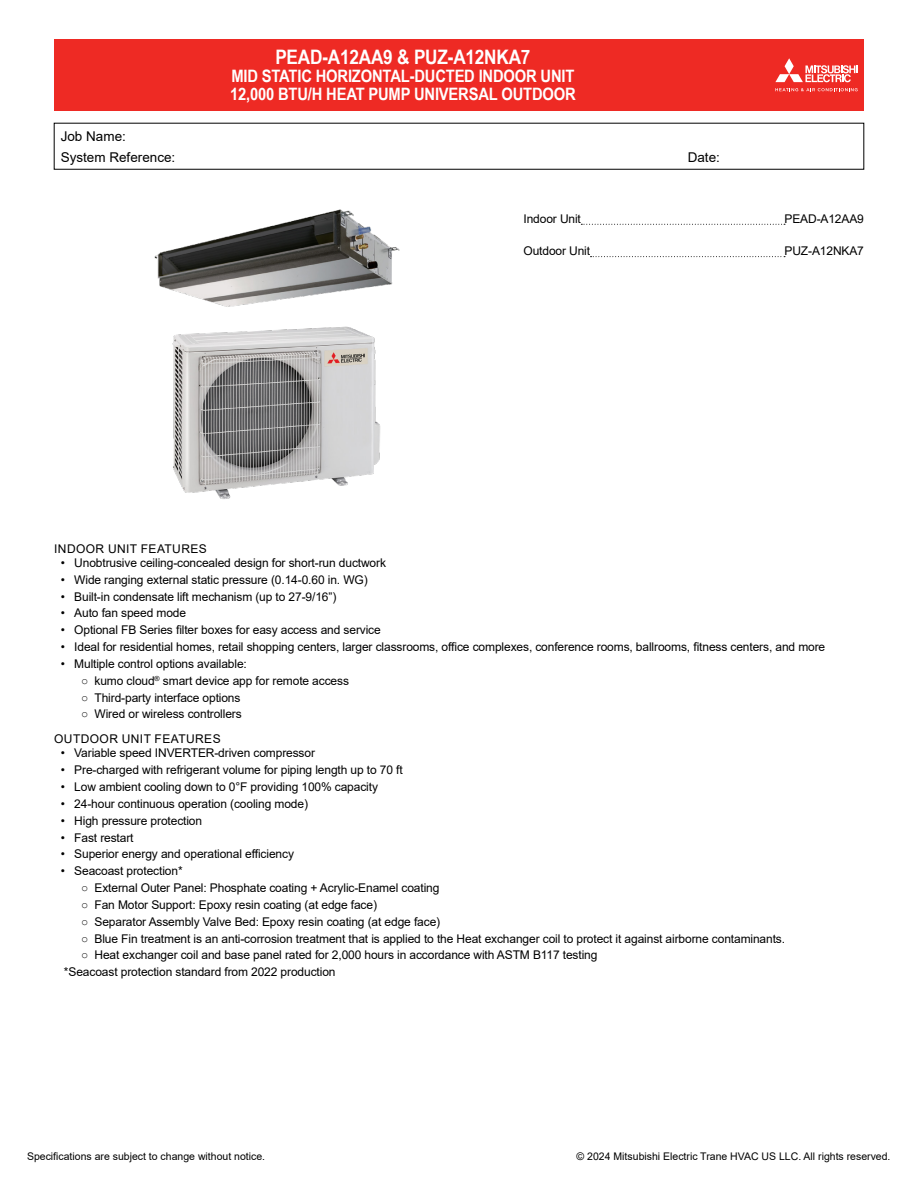
<style>
.page{position:relative;width:918px;height:1188px;background:#fff}
.page>*{position:absolute;margin:0;border:0;box-sizing:border-box;transform-origin:0 0}
.t1{font:700 19.95px "Arial Narrow";letter-spacing:-.01em;color:#fff;scale:1.05 1}
.t2{font:700 17.1px/18px "Arial Narrow";letter-spacing:-.01em;color:#fff;scale:1.05 1}
.t3{font:13.5px/21px "Arial";color:#000}
.t4{font:12px/24.6px "Arial";letter-spacing:-.01em;color:#000}
.t5{font:12px "Arial";letter-spacing:.035em;color:#000}
.t6{font:10.5px "Arial";color:#000}
</style>
<div class="page">
<svg style="left:581px;top:224px;width:204px;height:1px"></svg>
<svg style="left:591px;top:256px;width:194px;height:1px"></svg>
<img style="left:154px;top:209px;width:246px;height:290px">
<div style="left:54px;top:39px;width:810px;height:72px;background:#ee2a24"></div>
<svg style="left:775px;top:58px;width:83px;height:24px"></svg>
<svg style="left:775px;top:88px;width:83px;height:3px"></svg>
<p class="t3" style="left:61px;top:126px;width:116px">Job Name:<br>System Reference:</p>
<h1 class="t1" style="left:275px;top:42px;width:245px">PEAD-A12AA9 &amp; PUZ-A12NKA7</h1>
<h2 class="t2" style="left:230px;top:67px;width:331px">MID STATIC HORIZONTAL-DUCTED INDOOR UNIT<br>12,000 BTU/H HEAT PUMP UNIVERSAL OUTDOOR</h2>
<p class="t3" style="left:688px;top:147px;width:34px">Date:</p>
<p class="t4" style="left:524px;top:206px;width:59px">Indoor Unit</p>
<p class="t4" style="left:784px;top:206px;width:81px">PEAD-A12AA9</p>
<p class="t4" style="left:524px;top:239px;width:68px">Outdoor Unit</p>
<p class="t4" style="left:784px;top:239px;width:81px">PUZ-A12NKA7</p>
<p class="t5" style="left:54px;top:540px;width:154px">INDOOR UNIT FEATURES</p>
<p class="t4" style="left:61px;top:550px;width:327px">• Unobtrusive ceiling-concealed design for short-run ductwork</p>
<p class="t4" style="left:61px;top:567px;width:309px">• Wide ranging external static pressure (0.14-0.60 in. WG)</p>
<p class="t4" style="left:61px;top:584px;width:277px">• Built-in condensate lift mechanism (up to 27-9/16”)</p>
<p class="t4" style="left:61px;top:601px;width:127px">• Auto fan speed mode</p>
<p class="t4" style="left:61px;top:618px;width:322px">• Optional FB Series filter boxes for easy access and service</p>
<p class="t4" style="left:61px;top:635px;width:766px">• Ideal for residential homes, retail shopping centers, larger classrooms, office complexes, conference rooms, ballrooms, fitness centers, and more</p>
<p class="t4" style="left:61px;top:651px;width:188px">• Multiple control options available:</p>
<p class="t4" style="left:81px;top:668px;width:270px">○ kumo cloud<sup>®</sup> smart device app for remote access</p>
<p class="t4" style="left:81px;top:685px;width:161px">○ Third-party interface options</p>
<p class="t4" style="left:54px;top:702px;width:189px;text-indent:27px">○ Wired or wireless controllers<br>OUTDOOR UNIT FEATURES</p>
<p class="t4" style="left:61px;top:741px;width:256px">• Variable speed INVERTER-driven compressor</p>
<p class="t4" style="left:61px;top:758px;width:343px">• Pre-charged with refrigerant volume for piping length up to 70 ft</p>
<p class="t4" style="left:61px;top:775px;width:319px">• Low ambient cooling down to 0°F providing 100% capacity</p>
<p class="t4" style="left:61px;top:791px;width:249px">• 24-hour continuous operation (cooling mode)</p>
<p class="t4" style="left:61px;top:808px;width:143px">• High pressure protection</p>
<p class="t4" style="left:61px;top:825px;width:74px">• Fast restart</p>
<p class="t4" style="left:61px;top:842px;width:235px">• Superior energy and operational efficiency</p>
<p class="t4" style="left:61px;top:859px;width:123px">• Seacoast protection*</p>
<p class="t4" style="left:81px;top:876px;width:360px">○ External Outer Panel: Phosphate coating + Acrylic-Enamel coating</p>
<p class="t4" style="left:81px;top:892px;width:298px">○ Fan Motor Support: Epoxy resin coating (at edge face)</p>
<p class="t4" style="left:81px;top:909px;width:361px">○ Separator Assembly Valve Bed: Epoxy resin coating (at edge face)</p>
<p class="t4" style="left:81px;top:926px;width:706px">○ Blue Fin treatment is an anti-corrosion treatment that is applied to the Heat exchanger coil to protect it against airborne contaminants.</p>
<p class="t4" style="left:64px;top:947px;width:535px;line-height:16.8px;text-indent:17px">○ Heat exchanger coil and base panel rated for 2,000 hours in accordance with ASTM B117 testing *Seacoast protection standard from 2022 production</p>
<p class="t6" style="left:27px;top:1149px;width:240px">Specifications are subject to change without notice.</p>
<p class="t6" style="left:577px;top:1149px;width:315px">© 2024 Mitsubishi Electric Trane HVAC US LLC. All rights reserved.</p>
</div>
